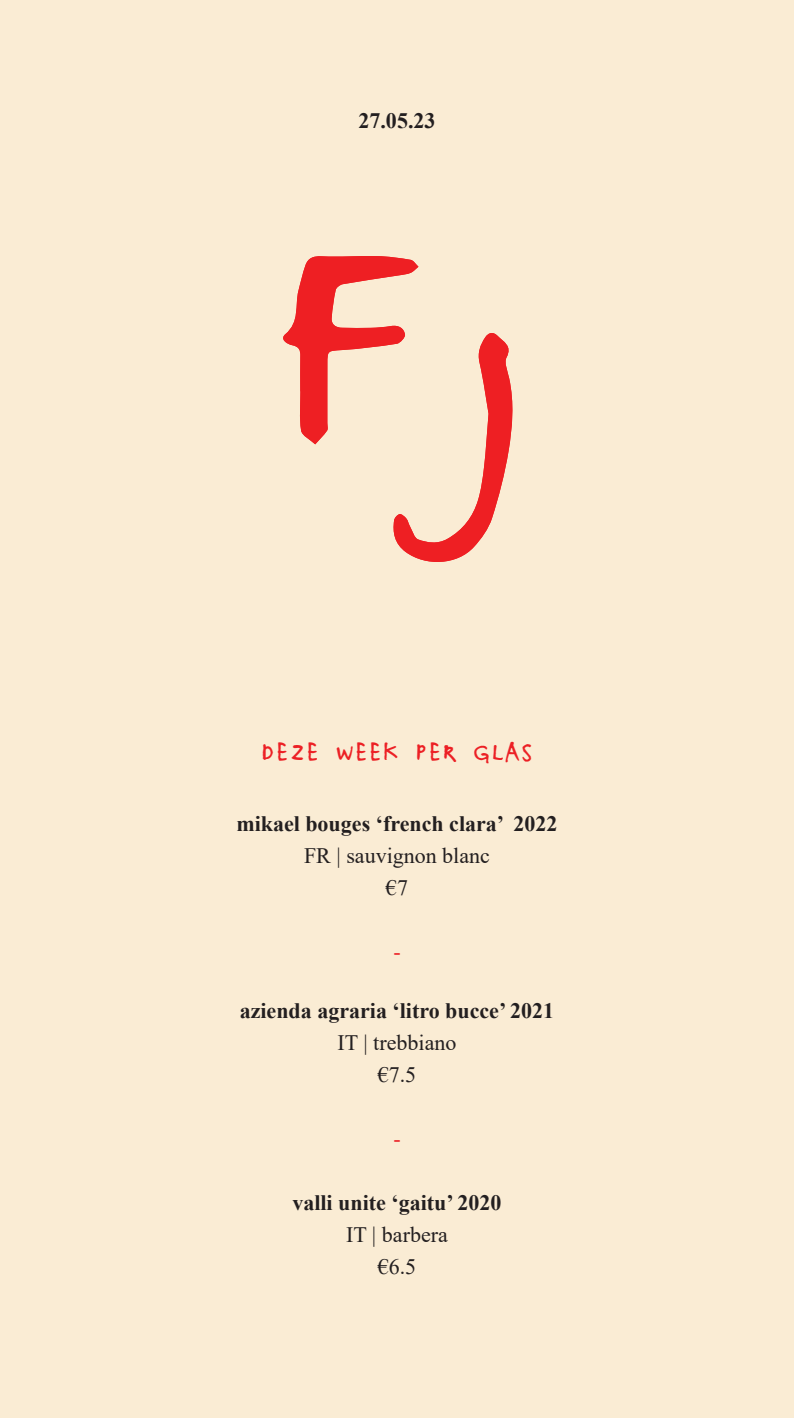
<style>
.page{position:relative;width:794px;height:1418px;background:#fff}
.page>*{position:absolute;margin:0;border:0;box-sizing:border-box;transform-origin:0 0}
.t1{font:32px "Tjarda Hand";color:#ec2025}
.t2{font:700 22px "Times New Roman";color:#231f20}
.t3{font:22px "Times New Roman";color:#231f20}
.t4{font:22px "Times New Roman";color:#ec2025}
</style>
<div class="page">
<div style="left:0;top:0;width:794px;height:1417px;background:#faecd4"></div>
<svg style="left:283px;top:256px;width:230px;height:306px"></svg>
<p class="t2" style="left:358px;top:105px;width:78px">27.05.23</p>
<p class="t1" style="left:260px;top:737px;width:274px">deze week per glas</p>
<p class="t2" style="left:236px;top:808px;width:323px">mikael bouges ‘french clara’ 2022</p>
<p class="t3" style="left:304px;top:840px;width:187px">FR | sauvignon blanc</p>
<p class="t3" style="left:386px;top:872px;width:23px">€7</p>
<p class="t4" style="left:393px;top:936px;width:9px">-</p>
<p class="t2" style="left:240px;top:994px;width:316px">azienda agraria ‘litro bucce’ 2021</p>
<p class="t3" style="left:337px;top:1027px;width:120px">IT | trebbiano</p>
<p class="t3" style="left:378px;top:1059px;width:40px">€7.5</p>
<p class="t4" style="left:393px;top:1123px;width:9px">-</p>
<p class="t2" style="left:292px;top:1186px;width:211px">valli unite ‘gaitu’ 2020</p>
<p class="t3" style="left:346px;top:1219px;width:103px">IT | barbera</p>
<p class="t3" style="left:378px;top:1251px;width:40px">€6.5</p>
</div>
